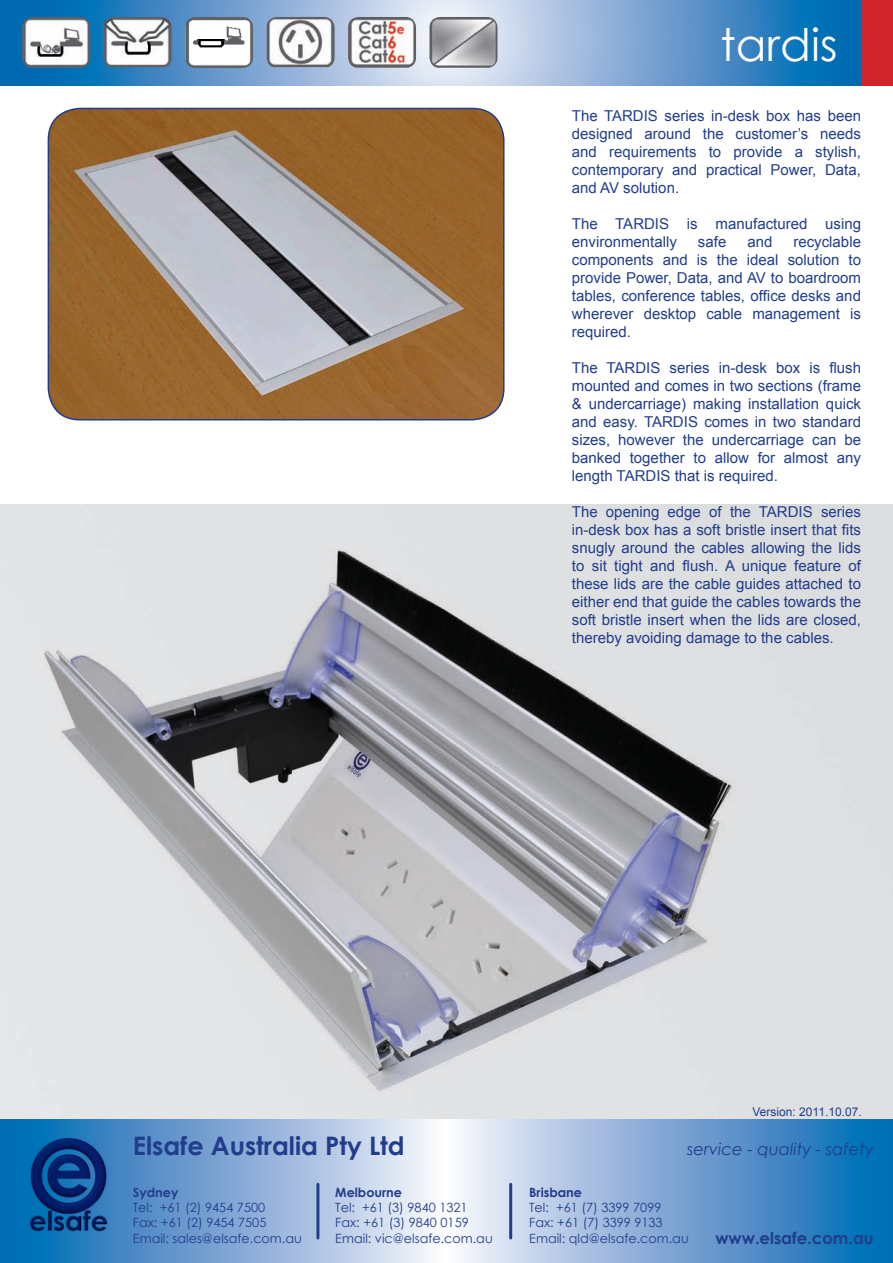
<style>
.page{position:relative;width:893px;height:1263px;background:#fff}
.page>*{position:absolute;margin:0;border:0;box-sizing:border-box;transform-origin:0 0}
.t1{font:45px "Century Gothic";color:#fff}
.t2{font:700 25.5px "Century Gothic";color:#213d8b}
.t3{font:italic 16.5px "Century Gothic";color:#213d8b}
.t4{font:700 16.5px "Century Gothic";color:#213d8b}
.t5{font:15px/18px "Arial";color:#213d8b;text-align:justify}
.t6{font:12.75px "Century Gothic";color:#213d8b}
.t7{font:700 12.75px "Century Gothic";color:#213d8b}
.t8{font:12px "Arial";color:#213d8b}
</style>
<div class="page">
<img style="left:48px;top:108px;width:456px;height:312px">
<div style="left:48px;top:108px;width:457px;height:312px;border:2px solid #213d8b;border-radius:31px"></div>
<img style="left:0;top:505px;width:893px;height:614px">
<svg style="left:0;top:0;width:862px;height:85px;background:#689ece"></svg>
<img style="left:185px;top:17px;width:68px;height:51px">
<img style="left:22px;top:17px;width:68px;height:51px">
<img style="left:104px;top:17px;width:68px;height:50px">
<img style="left:267px;top:17px;width:68px;height:50px">
<img style="left:348px;top:17px;width:68px;height:51px">
<img style="left:429px;top:17px;width:68px;height:51px">
<svg style="left:0;top:1119px;width:893px;height:144px;background:#81acd6"></svg>
<hr style="left:316px;top:1184px;width:3px;height:54px;background:#213d8b">
<hr style="left:509px;top:1184px;width:3px;height:54px;background:#213d8b">
<img style="left:28px;top:1136px;width:81px;height:96px">
<div style="left:862px;top:0;width:31px;height:85px;background:#d1232a"></div>
<p class="t1" style="left:721px;top:14px;width:118px">tardis</p>
<p class="t5" style="left:572px;top:107px;width:291px">The TARDIS series in-desk box has been designed around the customer’s needs and requirements to provide a stylish, contemporary and practical Power, Data, and AV solution.</p>
<p class="t5" style="left:572px;top:215px;width:291px">The TARDIS is manufactured using environmentally</p>
<p class="t5" style="left:698px;top:233px;width:30px">safe</p>
<p class="t5" style="left:747px;top:233px;width:27px">and</p>
<p class="t5" style="left:572px;top:233px;width:291px;text-indent:222px">recyclable components and is the ideal solution to provide Power, Data, and AV to boardroom tables, conference tables, office desks and wherever desktop cable management is required.</p>
<p class="t5" style="left:572px;top:359px;width:291px">The TARDIS series in-desk box is flush mounted and comes in two sections (frame &amp; undercarriage) making installation quick and easy. TARDIS comes in two standard sizes, however the undercarriage can be banked together to allow for almost any length TARDIS that is required.</p>
<p class="t5" style="left:572px;top:503px;width:291px">The opening edge of the TARDIS series in-desk box has a soft bristle insert that fits snugly around the cables allowing the lids to sit tight and flush. A unique feature of these lids are the cable guides attached to either end that guide the cables towards the soft bristle insert when the lids are closed, thereby avoiding damage to the cables.</p>
<p class="t8" style="left:753px;top:1103px;width:111px">Version: 2011.10.07.</p>
<p class="t2" style="left:133px;top:1126px;width:273px">Elsafe Australia Pty Ltd</p>
<p class="t3" style="left:687px;top:1138px;width:188px">service - quality - safety</p>
<p class="t7" style="left:133px;top:1182px;width:47px">Sydney</p>
<p class="t6" style="left:133px;top:1198px;width:134px">Tel: +61 (2) 9454 7500</p>
<p class="t6" style="left:133px;top:1214px;width:135px">Fax: +61 (2) 9454 7505</p>
<p class="t6" style="left:133px;top:1229px;width:171px">Email: sales@elsafe.com.au</p>
<p class="t7" style="left:335px;top:1182px;width:68px">Melbourne</p>
<p class="t6" style="left:335px;top:1198px;width:134px">Tel: +61 (3) 9840 1321</p>
<p class="t6" style="left:335px;top:1214px;width:135px">Fax: +61 (3) 9840 0159</p>
<p class="t6" style="left:335px;top:1229px;width:159px">Email: vic@elsafe.com.au</p>
<p class="t7" style="left:529px;top:1182px;width:54px">Brisbane</p>
<p class="t6" style="left:529px;top:1198px;width:134px">Tel: +61 (7) 3399 7099</p>
<p class="t6" style="left:529px;top:1214px;width:135px">Fax: +61 (7) 3399 9133</p>
<p class="t6" style="left:529px;top:1229px;width:161px">Email: qld@elsafe.com.au</p>
<p class="t4" style="left:715px;top:1226px;width:160px">www.elsafe.com.au</p>
</div>
